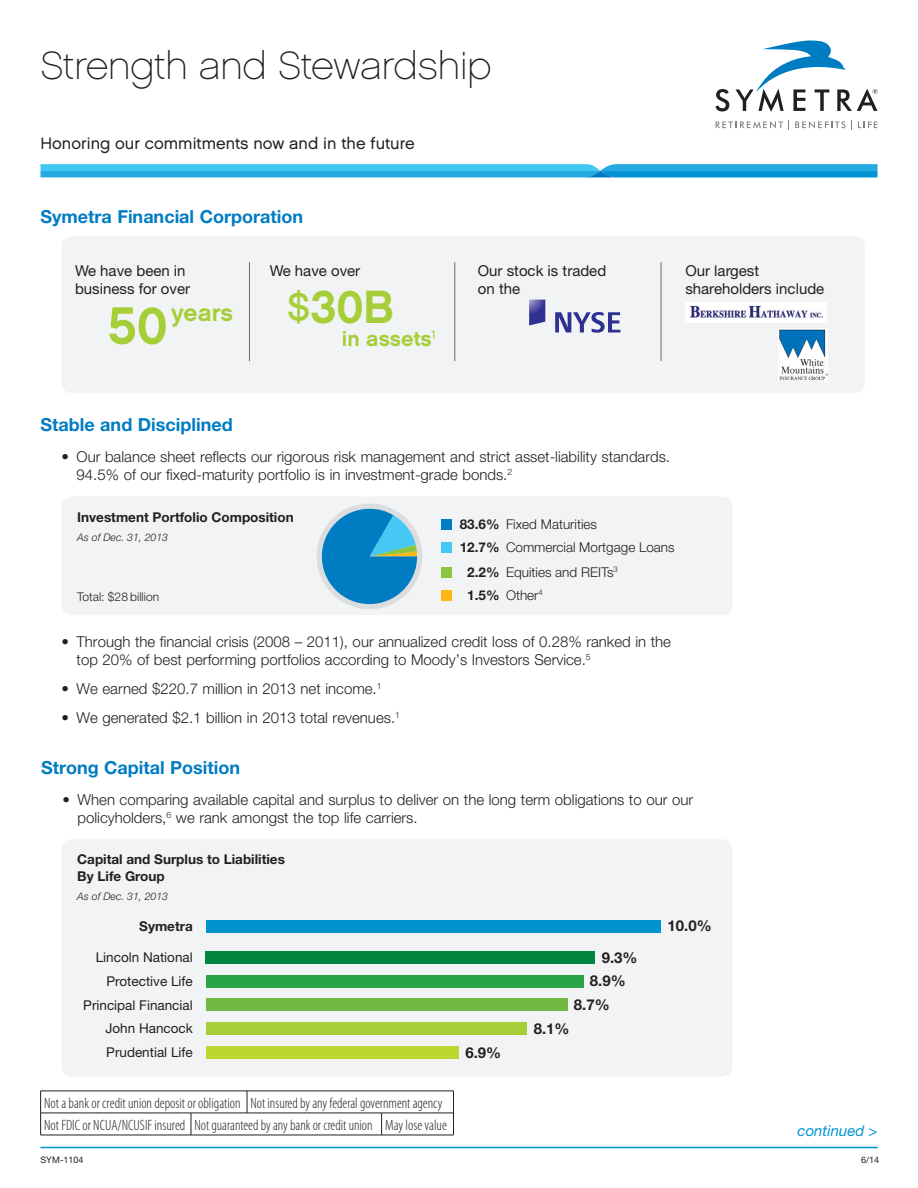
<style>
.page{position:relative;width:918px;height:1188px;background:#fff}
.page>*{position:absolute;margin:0;border:0;box-sizing:border-box;transform-origin:0 0}
.t1{font:52.65px "Chalet New York Nineteen Sixty";color:#a6ce39}
.t2{font:46.5px "Chalet New York Nineteen Sixty";color:#a6ce39}
.AAG_Headline{font:39px "Chalet Paris Nineteen Sixty";color:#231f20}
.t3{font:24.15px "Chalet New York Nineteen Sixty";color:#a6ce39}
.t4{font:21.3px "Chalet New York Nineteen Sixty";color:#a6ce39}
.t5{font:700 18px "Helvetica Neue LT Pro";color:#007cc2}
.Secondary_Descriptor{font:16.5px "Chalet London Nineteen Sixty";color:#231f20}
.t6{font:300 15px/18px "Helvetica Neue LT Std";color:#231f20}
.t7{font:300 condensed 15px "Myriad Pro";color:#231f20}
.t8{font:15px/18px "Helvetica Neue LT Std";color:#231f20}
.t9{font:700 15px "Helvetica Neue LT Pro";color:#231f20}
.t10{font:italic 15px "Helvetica Neue LT Std";color:#0093d0}
.Chart_Copy{font:700 13.5px/16.2px "Helvetica Neue LT Pro";color:#231f20}
.t11{font:13.5px "Helvetica Neue LT Std";color:#231f20}
.Chart_Copy-2{font:300 13.5px "Helvetica Neue LT Std";color:#231f20}
.Chart_Copy-3{font:300 12px "Helvetica Neue LT Std";color:#231f20}
.Chart_Copy-4{font:italic 300 10.5px "Helvetica Neue LT Std";color:#231f20}
.Form_Number___Date_E{font:9px "Helvetica Neue LT Std";color:#231f20}
.s1{font-family:"Chalet London Nineteen Sixty"}
</style>
<div class="page">
<div style="left:62px;top:236px;width:803px;height:157px;background:#f2f3f4;border-radius:11px"></div>
<div style="left:62px;top:496px;width:671px;height:119px;background:#f2f3f4;border-radius:11px"></div>
<div style="left:62px;top:839px;width:671px;height:238px;background:#f2f3f4;border-radius:11px"></div>
<svg style="left:716px;top:120px;width:73px;height:9px"></svg>
<svg style="left:795px;top:120px;width:57px;height:9px"></svg>
<svg style="left:858px;top:121px;width:20px;height:7px"></svg>
<svg style="left:716px;top:89px;width:13px;height:22px"></svg>
<svg style="left:736px;top:40px;width:141px;height:72px"></svg>
<hr style="left:40px;top:1091px;width:151px;height:1px;background:#231f20">
<hr style="left:191px;top:1091px;width:56px;height:1px;background:#231f20">
<hr style="left:247px;top:1091px;width:135px;height:1px;background:#231f20">
<hr style="left:382px;top:1091px;width:72px;height:1px;background:#231f20">
<hr style="left:41px;top:1113px;width:150px;height:1px;background:#231f20">
<hr style="left:191px;top:1113px;width:56px;height:1px;background:#231f20">
<hr style="left:247px;top:1113px;width:135px;height:1px;background:#231f20">
<hr style="left:382px;top:1113px;width:71px;height:1px;background:#231f20">
<hr style="left:40px;top:1135px;width:151px;height:1px;background:#231f20">
<hr style="left:191px;top:1135px;width:56px;height:1px;background:#231f20">
<hr style="left:247px;top:1135px;width:135px;height:1px;background:#231f20">
<hr style="left:382px;top:1135px;width:72px;height:1px;background:#231f20">
<svg style="left:247px;top:1091px;width:1px;height:22px"></svg>
<svg style="left:40px;top:1091px;width:1px;height:44px"></svg>
<svg style="left:191px;top:1113px;width:1px;height:22px"></svg>
<svg style="left:381px;top:1113px;width:1px;height:22px"></svg>
<svg style="left:453px;top:1092px;width:1px;height:43px"></svg>
<hr style="left:40px;top:1147px;width:838px;height:1px;background:#0093d0">
<svg style="left:40px;top:164px;width:838px;height:13px;background:#2db2e6"></svg>
<div style="left:442px;top:519px;width:10px;height:11px;background:#007cc2"></div>
<div style="left:442px;top:543px;width:10px;height:10px;background:#45c8f4"></div>
<div style="left:442px;top:567px;width:10px;height:11px;background:#8bc63e"></div>
<div style="left:442px;top:590px;width:10px;height:10px;background:#fcb814"></div>
<hr style="left:249px;top:262px;width:1px;height:99px;background:#6c6d70">
<hr style="left:455px;top:262px;width:1px;height:99px;background:#6c6d70">
<hr style="left:661px;top:262px;width:1px;height:99px;background:#6c6d70">
<svg style="left:555px;top:312px;width:65px;height:21px"></svg>
<img style="left:529px;top:300px;width:16px;height:26px">
<img style="left:779px;top:328px;width:49px;height:53px">
<div style="left:206px;top:920px;width:455px;height:13px;background:#0093d0"></div>
<div style="left:206px;top:1022px;width:321px;height:13px;background:#a6ce39"></div>
<div style="left:206px;top:951px;width:389px;height:13px;background:#00853f"></div>
<div style="left:206px;top:998px;width:361px;height:13px;background:#73b743"></div>
<div style="left:206px;top:975px;width:377px;height:13px;background:#29a449"></div>
<div style="left:206px;top:1046px;width:253px;height:13px;background:#bed630"></div>
<div style="left:317px;top:504px;width:105px;height:105px;background:#dcdddf;border-radius:50%"></div>
<svg style="left:322px;top:509px;width:95px;height:95px"></svg>
<div style="left:685px;top:302px;width:142px;height:20px;background:#fff"></div>
<img style="left:689px;top:306px;width:134px;height:12px">
<p class="AAG_Headline" style="left:40px;top:43px;width:452px">Strength and Stewardship</p>
<p class="Secondary_Descriptor" style="left:40px;top:133px;width:376px">Honoring our commitments now and in the future</p>
<p class="t5" style="left:40px;top:205px;width:264px">Symetra Financial Corporation</p>
<p class="t8" style="left:75px;top:261px;width:117px">We have been in business for over</p>
<p class="t8" style="left:270px;top:261px;width:92px">We have over</p>
<p class="t8" style="left:478px;top:261px;width:130px">Our stock is traded on the</p>
<p class="t8" style="left:685px;top:261px;width:140px">Our largest shareholders include</p>
<p class="t1" style="left:108px;top:294px;width:61px">50</p>
<p class="t3" style="left:171px;top:298px;width:64px">years</p>
<p class="t2" style="left:287px;top:278px;width:108px"><span class="s1">$</span>30B</p>
<p class="t4" style="left:342px;top:325px;width:96px">in assets<sup>1</sup></p>
<p class="t5" style="left:40px;top:413px;width:194px">Stable and Disciplined</p>
<p class="t6" style="left:77px;top:447px;width:595px;text-indent:-15px">• Our balance sheet reflects our rigorous risk management and strict asset-liability standards.<br>94.5% of our fixed-maturity portfolio is in investment-grade bonds.<sup>2</sup></p>
<p class="Chart_Copy" style="left:77px;top:508px;width:218px">Investment Portfolio Composition</p>
<p class="Chart_Copy-4" style="left:77px;top:531px;width:92px">As of Dec. 31, 2013</p>
<p class="Chart_Copy-3" style="left:77px;top:589px;width:83px">Total: $28 billion</p>
<p class="Chart_Copy" style="left:460px;top:516px;width:41px">83.6%</p>
<p class="Chart_Copy-2" style="left:506px;top:516px;width:92px">Fixed Maturities</p>
<p class="Chart_Copy" style="left:460px;top:539px;width:41px">12.7%</p>
<p class="Chart_Copy-2" style="left:506px;top:539px;width:170px">Commercial Mortgage Loans</p>
<p class="Chart_Copy" style="left:467px;top:563px;width:34px">2.2%</p>
<p class="Chart_Copy-2" style="left:506px;top:564px;width:113px">Equities and REITs<sup>3</sup></p>
<p class="Chart_Copy" style="left:467px;top:586px;width:34px">1.5%</p>
<p class="Chart_Copy-2" style="left:506px;top:587px;width:38px">Other<sup>4</sup></p>
<p class="t6" style="left:77px;top:632px;width:596px;text-indent:-15px">• Through the financial crisis (2008 – 2011), our annualized credit loss of 0.28% ranked in the top 20% of best performing portfolios according to Moody’s Investors Service.<sup>5</sup></p>
<p class="t6" style="left:62px;top:679px;width:322px">• We earned $220.7 million in 2013 net income.<sup>1</sup></p>
<p class="t6" style="left:62px;top:708px;width:340px">• We generated $2.1 billion in 2013 total revenues.<sup>1</sup></p>
<p class="t5" style="left:41px;top:757px;width:200px">Strong Capital Position</p>
<p class="t6" style="left:78px;top:790px;width:617px;text-indent:-15px">• When comparing available capital and surplus to deliver on the long term obligations to our our policyholders,<sup>6</sup> we rank amongst the top life carriers.</p>
<p class="Chart_Copy" style="left:77px;top:851px;width:209px">Capital and Surplus to Liabilities<br>By Life Group</p>
<p class="Chart_Copy-4" style="left:77px;top:890px;width:92px">As of Dec. 31, 2013</p>
<p class="Chart_Copy" style="left:139px;top:918px;width:55px">Symetra</p>
<p class="t9" style="left:668px;top:917px;width:46px">10.0%</p>
<p class="t11" style="left:96px;top:949px;width:99px">Lincoln National</p>
<p class="t11" style="left:83px;top:997px;width:111px">Principal Financial</p>
<p class="t11" style="left:107px;top:973px;width:88px">Protective Life</p>
<p class="t9" style="left:602px;top:948px;width:37px">9.3%</p>
<p class="t9" style="left:574px;top:995px;width:37px">8.7%</p>
<p class="t9" style="left:590px;top:972px;width:37px">8.9%</p>
<p class="t11" style="left:106px;top:1021px;width:89px">John Hancock</p>
<p class="t9" style="left:534px;top:1019px;width:37px">8.1%</p>
<p class="t11" style="left:106px;top:1044px;width:88px">Prudential Life</p>
<p class="t9" style="left:465px;top:1043px;width:37px">6.9%</p>
<p class="t7" style="left:44px;top:1094px;width:198px">Not a bank or credit union deposit or obligation</p>
<p class="t7" style="left:251px;top:1094px;width:193px">Not insured by any federal government agency</p>
<p class="t7" style="left:44px;top:1116px;width:143px">Not FDIC or NCUA/NCUSIF insured</p>
<p class="t7" style="left:195px;top:1116px;width:179px">Not guaranteed by any bank or credit union</p>
<p class="t7" style="left:385px;top:1116px;width:63px">May lose value</p>
<p class="t10" style="left:798px;top:1122px;width:81px">continued &gt;</p>
<p class="Form_Number___Date_E" style="left:40px;top:1155px;width:45px">SYM-1104</p>
<p class="Form_Number___Date_E" style="left:861px;top:1155px;width:20px">6/14</p>
</div>
